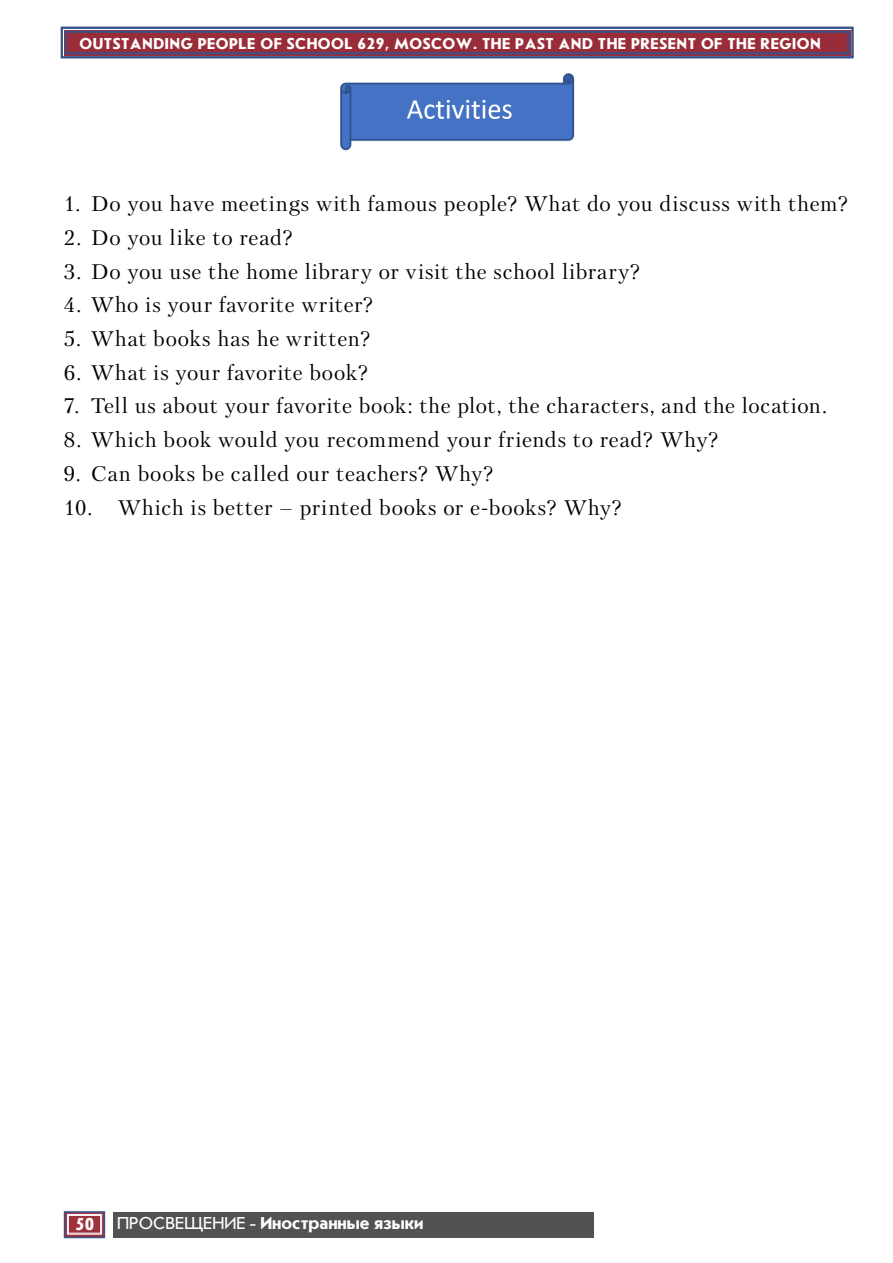
<style>
.page{position:relative;width:893px;height:1263px;background:#fff}
.page>*{position:absolute;margin:0;border:0;box-sizing:border-box;transform-origin:0 0}
.t1{font:21px "Petersburg C San Pin";letter-spacing:.03em;color:#000}
.t2{font:700 18px "Journal Sans C";color:#fffefd}
.t3{font:700 16.5px "Journal Sans C";letter-spacing:.03em;color:#fffefd}
.s1{font-weight:400}
</style>
<div class="page">
<div style="left:64px;top:1211px;width:41px;height:27px;background:#ddb8bb;border:2px solid #395288"></div>
<svg style="left:67px;top:1214px;width:35px;height:20px"></svg>
<div style="left:68px;top:1215px;width:33px;height:18px;border:1px solid #fffefd"></div>
<div style="left:113px;top:1212px;width:480px;height:25px;background:#525252"></div>
<svg style="left:60px;top:26px;width:794px;height:33px;background:#8e4559"></svg>
<div style="left:65px;top:31px;width:784px;height:23px;border:2px solid #395288"></div>
<img style="left:340px;top:73px;width:234px;height:78px">
<p class="t3" style="left:80px;top:35px;width:743px">OUTSTANDING PEOPLE OF SCHOOL 629, MOSCOW. THE PAST AND THE PRESENT OF THE REGION</p>
<p class="t1" style="left:64px;top:191px;width:786px">1. Do you have meetings with famous people? What do you discuss with them?</p>
<p class="t1" style="left:64px;top:225px;width:231px">2. Do you like to read?</p>
<p class="t1" style="left:64px;top:259px;width:578px">3. Do you use the home library or visit the school library?</p>
<p class="t1" style="left:64px;top:292px;width:311px">4. Who is your favorite writer?</p>
<p class="t1" style="left:64px;top:326px;width:308px">5. What books has he written?</p>
<p class="t1" style="left:64px;top:360px;width:306px">6. What is your favorite book?</p>
<p class="t1" style="left:64px;top:394px;width:765px">7. Tell us about your favorite book: the plot, the characters, and the location.</p>
<p class="t1" style="left:64px;top:427px;width:656px">8. Which book would you recommend your friends to read? Why?</p>
<p class="t1" style="left:64px;top:461px;width:431px">9. Can books be called our teachers? Why?</p>
<p class="t1" style="left:64px;top:495px;width:560px">10. Which is better – printed books or e-books? Why?</p>
<p class="t2" style="left:75px;top:1214px;width:21px">50</p>
<p class="t2" style="left:117px;top:1214px;width:308px"><span class="s1">ПРОСВЕЩЕНИЕ -</span> Иностранные языки</p>
</div>
